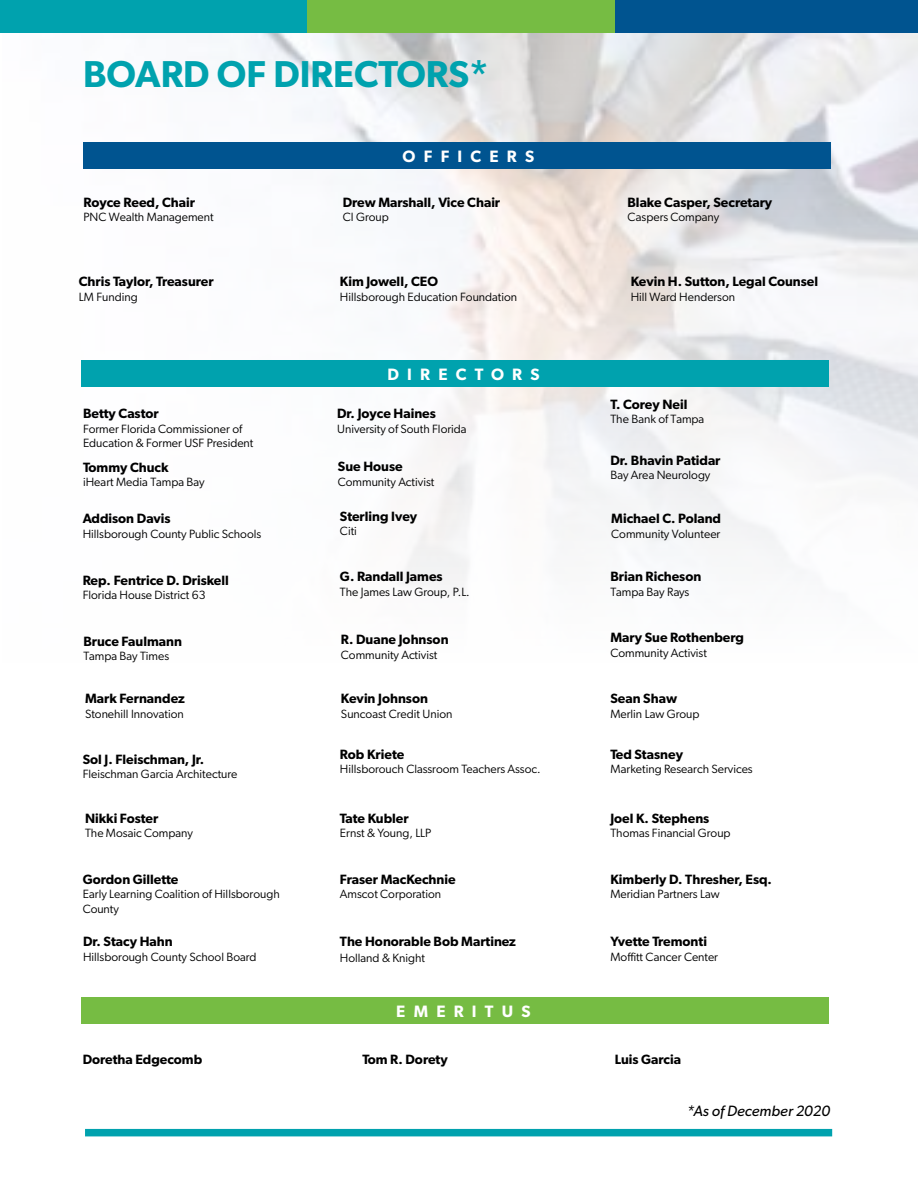
<style>
.page{position:relative;width:918px;height:1188px;background:#fff}
.page>*{position:absolute;margin:0;border:0;box-sizing:border-box;transform-origin:0 0}
.t1{font:600 37.5px "Gibson";color:#00a2ae}
.t2{font:600 16.5px "Gibson";letter-spacing:.5em;color:#fff}
.t3{font:italic 15px "Gibson";color:#000}
.t4{font:600 13.5px "Gibson";color:#000}
.t5{font:12px/14.4px "Gibson";color:#000}
</style>
<div class="page">
<div style="left:85px;top:1129px;width:747px;height:7px;background:#00a2ae"></div>
<img style="left:81px;top:33px;width:837px;height:552px">
<div style="left:81px;top:361px;width:747px;height:26px;background:#00a2ae"></div>
<div style="left:83px;top:142px;width:748px;height:27px;background:#005490"></div>
<div style="left:81px;top:997px;width:747px;height:27px;background:#76bc43"></div>
<div style="left:0;top:0;width:308px;height:33px;background:#00a2ae"></div>
<div style="left:308px;top:0;width:307px;height:33px;background:#76bc43"></div>
<div style="left:615px;top:0;width:303px;height:33px;background:#005490"></div>
<h1 class="t1" style="left:83px;top:52px;width:407px">BOARD OF DIRECTORS*</h1>
<h2 class="t2" style="left:403px;top:146px;width:133px">OFFICERS</h2>
<p class="t4" style="left:83px;top:194px;width:113px">Royce Reed, Chair</p>
<p class="t5" style="left:83px;top:210px;width:132px">PNC Wealth Management</p>
<p class="t4" style="left:343px;top:194px;width:159px">Drew Marshall, Vice Chair</p>
<p class="t5" style="left:343px;top:210px;width:47px">CI Group</p>
<p class="t4" style="left:628px;top:194px;width:146px">Blake Casper, Secretary</p>
<p class="t5" style="left:628px;top:210px;width:93px">Caspers Company</p>
<p class="t4" style="left:79px;top:274px;width:136px">Chris Taylor, Treasurer</p>
<p class="t5" style="left:79px;top:289px;width:60px">LM Funding</p>
<p class="t4" style="left:340px;top:274px;width:100px">Kim Jowell, CEO</p>
<p class="t5" style="left:340px;top:289px;width:179px">Hillsborough Education Foundation</p>
<p class="t4" style="left:631px;top:274px;width:189px">Kevin H. Sutton, Legal Counsel</p>
<p class="t5" style="left:631px;top:289px;width:106px">Hill Ward Henderson</p>
<h2 class="t2" style="left:387px;top:365px;width:154px">DIRECTORS</h2>
<p class="t4" style="left:83px;top:406px;width:77px">Betty Castor</p>
<p class="t5" style="left:83px;top:421px;width:172px">Former Florida Commissioner of<br>Education &amp; Former USF President</p>
<p class="t4" style="left:337px;top:406px;width:100px">Dr. Joyce Haines</p>
<p class="t5" style="left:337px;top:421px;width:131px">University of South Florida</p>
<p class="t4" style="left:610px;top:396px;width:79px">T. Corey Neil</p>
<p class="t5" style="left:610px;top:412px;width:95px">The Bank of Tampa</p>
<p class="t4" style="left:83px;top:459px;width:87px">Tommy Chuck</p>
<p class="t5" style="left:83px;top:475px;width:123px">iHeart Media Tampa Bay</p>
<p class="t4" style="left:338px;top:459px;width:66px">Sue House</p>
<p class="t5" style="left:338px;top:474px;width:98px">Community Activist</p>
<p class="t4" style="left:610px;top:452px;width:112px">Dr. Bhavin Patidar</p>
<p class="t5" style="left:610px;top:468px;width:102px">Bay Area Neurology</p>
<p class="t4" style="left:83px;top:511px;width:89px">Addison Davis</p>
<p class="t5" style="left:83px;top:526px;width:180px">Hillsborough County Public Schools</p>
<p class="t4" style="left:340px;top:508px;width:79px">Sterling Ivey</p>
<p class="t5" style="left:340px;top:524px;width:19px">Citi</p>
<p class="t4" style="left:611px;top:511px;width:111px">Michael C. Poland</p>
<p class="t5" style="left:611px;top:526px;width:111px">Community Volunteer</p>
<p class="t4" style="left:83px;top:572px;width:148px">Rep. Fentrice D. Driskell</p>
<p class="t5" style="left:83px;top:588px;width:124px">Florida House District 63</p>
<p class="t4" style="left:340px;top:568px;width:104px">G. Randall James</p>
<p class="t5" style="left:340px;top:584px;width:131px">The James Law Group, P.L.</p>
<p class="t4" style="left:610px;top:568px;width:92px">Brian Richeson</p>
<p class="t5" style="left:610px;top:584px;width:80px">Tampa Bay Rays</p>
<p class="t4" style="left:83px;top:633px;width:100px">Bruce Faulmann</p>
<p class="t5" style="left:83px;top:649px;width:87px">Tampa Bay Times</p>
<p class="t4" style="left:341px;top:631px;width:109px">R. Duane Johnson</p>
<p class="t5" style="left:341px;top:647px;width:98px">Community Activist</p>
<p class="t4" style="left:610px;top:630px;width:135px">Mary Sue Rothenberg</p>
<p class="t5" style="left:610px;top:645px;width:98px">Community Activist</p>
<p class="t4" style="left:85px;top:690px;width:101px">Mark Fernandez</p>
<p class="t5" style="left:85px;top:706px;width:100px">Stonehill Innovation</p>
<p class="t4" style="left:341px;top:690px;width:89px">Kevin Johnson</p>
<p class="t5" style="left:341px;top:706px;width:113px">Suncoast Credit Union</p>
<p class="t4" style="left:610px;top:690px;width:68px">Sean Shaw</p>
<p class="t5" style="left:610px;top:706px;width:91px">Merlin Law Group</p>
<p class="t4" style="left:83px;top:751px;width:123px">Sol J. Fleischman, Jr.</p>
<p class="t5" style="left:83px;top:767px;width:156px">Fleischman Garcia Architecture</p>
<p class="t4" style="left:340px;top:746px;width:66px">Rob Kriete</p>
<p class="t5" style="left:340px;top:762px;width:202px">Hillsborouch Classroom Teachers Assoc.</p>
<p class="t4" style="left:610px;top:746px;width:74px">Ted Stasney</p>
<p class="t5" style="left:610px;top:762px;width:144px">Marketing Research Services</p>
<p class="t4" style="left:85px;top:810px;width:75px">Nikki Foster</p>
<p class="t5" style="left:85px;top:826px;width:109px">The Mosaic Company</p>
<p class="t4" style="left:340px;top:810px;width:70px">Tate Kubler</p>
<p class="t5" style="left:340px;top:826px;width:93px">Ernst &amp; Young, LLP</p>
<p class="t4" style="left:610px;top:810px;width:100px">Joel K. Stephens</p>
<p class="t5" style="left:610px;top:826px;width:122px">Thomas Financial Group</p>
<p class="t4" style="left:83px;top:871px;width:97px">Gordon Gillette</p>
<p class="t5" style="left:83px;top:887px;width:199px">Early Learning Coalition of Hillsborough<br>County</p>
<p class="t4" style="left:340px;top:871px;width:117px">Fraser MacKechnie</p>
<p class="t5" style="left:340px;top:887px;width:103px">Amscot Corporation</p>
<p class="t4" style="left:610px;top:871px;width:163px">Kimberly D. Thresher, Esq.</p>
<p class="t5" style="left:610px;top:887px;width:111px">Meridian Partners Law</p>
<p class="t4" style="left:83px;top:933px;width:91px">Dr. Stacy Hahn</p>
<p class="t5" style="left:83px;top:949px;width:175px">Hillsborough County School Board</p>
<p class="t4" style="left:340px;top:933px;width:178px">The Honorable Bob Martinez</p>
<p class="t5" style="left:340px;top:951px;width:87px">Holland &amp; Knight</p>
<p class="t4" style="left:610px;top:933px;width:98px">Yvette Tremonti</p>
<p class="t5" style="left:610px;top:949px;width:109px">Moffitt Cancer Center</p>
<h2 class="t2" style="left:396px;top:1002px;width:136px">EMERITUS</h2>
<p class="t4" style="left:83px;top:1051px;width:121px">Doretha Edgecomb</p>
<p class="t4" style="left:362px;top:1051px;width:87px">Tom R. Dorety</p>
<p class="t4" style="left:615px;top:1051px;width:68px">Luis Garcia</p>
<p class="t3" style="left:687px;top:1102px;width:144px">*As of December 2020</p>
</div>
